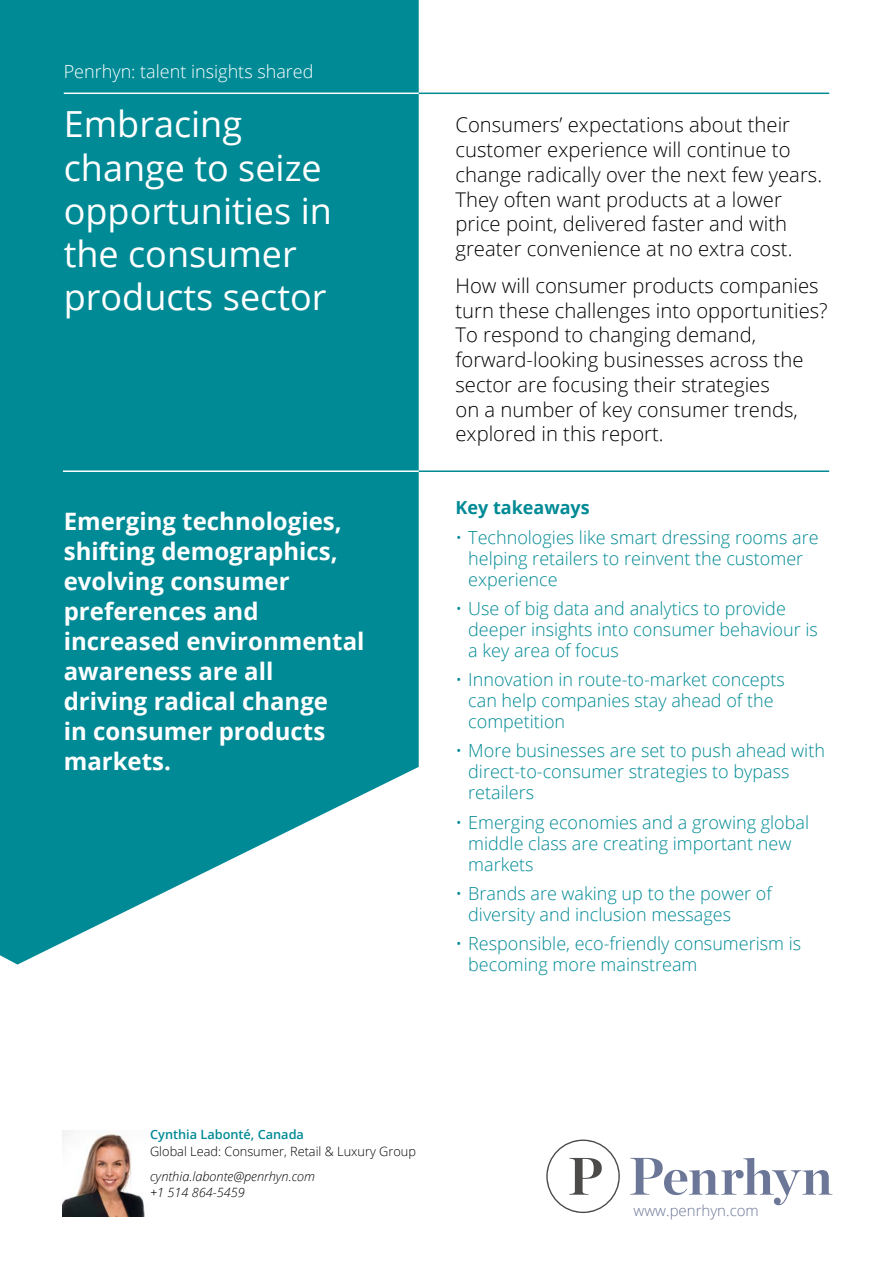
<style>
.page{position:relative;width:893px;height:1263px;background:#fff}
.page>*{position:absolute;margin:0;border:0;box-sizing:border-box;transform-origin:0 0}
.t1{font:36px/43.2px "Open Sans";color:#fff}
.t2{font:700 24px/30px "Open Sans";color:#fff}
.t3{font:300 20.25px/24.8px "Open Sans";color:#000}
.t4{font:300 18px/21px "Open Sans";color:#008a95}
.t5{font:300 18px "Open Sans";color:#fff}
.t6{font:700 18px "Open Sans";color:#008a95}
.t7{font:300 15px "Open Sans";color:#6c7798}
.t8{font:italic 300 12.75px/16.5px "Open Sans";color:#000}
.t9{font:300 12.75px "Open Sans";color:#000}
.t10{font:600 12.75px "Open Sans";color:#008a95}
</style>
<div class="page">
<svg style="left:546px;top:1139px;width:74px;height:74px"></svg>
<svg style="left:630px;top:1158px;width:202px;height:47px"></svg>
<svg style="left:0;top:0;width:419px;height:964px;background:#19959f"></svg>
<hr style="left:64px;top:93px;width:373px;height:1px;background:#fff">
<hr style="left:419px;top:93px;width:410px;height:1px;background:#008a95">
<hr style="left:63px;top:470px;width:374px;height:2px;background:#fff">
<hr style="left:419px;top:470px;width:410px;height:2px;background:#008a95">
<img style="left:63px;top:1130px;width:82px;height:86px">
<p class="t5" style="left:64px;top:59px;width:251px">Penrhyn: talent insights shared</p>
<h1 class="t1" style="left:64px;top:102px;width:270px">Embracing change to seize opportunities in the consumer products sector</h1>
<h2 class="t2" style="left:64px;top:506px;width:302px">Emerging technologies, shifting demographics, evolving consumer preferences and increased environmental awareness are all<br>driving radical change<br>in consumer products markets.</h2>
<p class="t3" style="left:455px;top:112px;width:368px">Consumers’ expectations about their customer experience will continue to change radically over the next few years.<br>They often want products at a lower price point, delivered faster and with greater convenience at no extra cost.</p>
<p class="t3" style="left:455px;top:273px;width:374px">How will consumer products companies turn these challenges into opportunities?<br>To respond to changing demand, forward-looking businesses across the sector are focusing their strategies<br>on a number of key consumer trends, explored in this report.</p>
<p class="t6" style="left:455px;top:495px;width:136px">Key takeaways</p>
<p class="t4" style="left:468px;top:526px;width:352px;text-indent:-13px">• Technologies like smart dressing rooms are helping retailers to reinvent the customer experience</p>
<p class="t4" style="left:468px;top:597px;width:351px;text-indent:-13px">• Use of big data and analytics to provide deeper insights into consumer behaviour is a key area of focus</p>
<p class="t4" style="left:468px;top:669px;width:318px;text-indent:-13px">• Innovation in route-to-market concepts can help companies stay ahead of the competition</p>
<p class="t4" style="left:468px;top:740px;width:358px;text-indent:-13px">• More businesses are set to push ahead with direct-to-consumer strategies to bypass retailers</p>
<p class="t4" style="left:468px;top:811px;width:342px;text-indent:-13px">• Emerging economies and a growing global middle class are creating important new markets</p>
<p class="t4" style="left:468px;top:882px;width:305px;text-indent:-13px">• Brands are waking up to the power of diversity and inclusion messages</p>
<p class="t4" style="left:468px;top:933px;width:334px;text-indent:-13px">• Responsible, eco-friendly consumerism is becoming more mainstream</p>
<p class="t10" style="left:150px;top:1126px;width:155px">Cynthia Labonté, Canada</p>
<p class="t9" style="left:150px;top:1142px;width:267px">Global Lead: Consumer, Retail &amp; Luxury Group</p>
<p class="t8" style="left:150px;top:1167px;width:167px">cynthia.labonte@penrhyn.com +1 514 864-5459</p>
<p class="t7" style="left:634px;top:1200px;width:127px">www.penrhyn.com</p>
</div>
